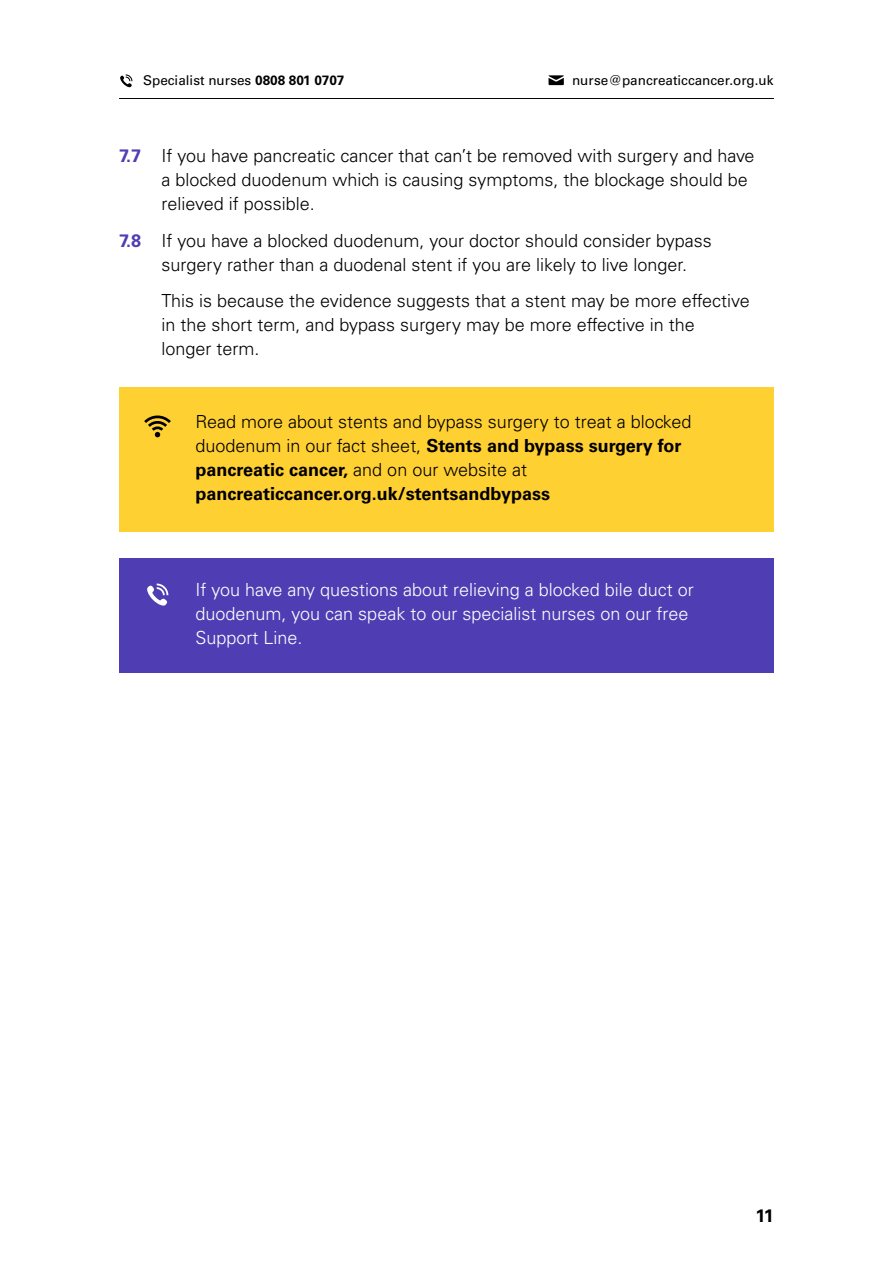
<style>
.page{position:relative;width:893px;height:1263px;background:#fff}
.page>*{position:absolute;margin:0;border:0;box-sizing:border-box;transform-origin:0 0}
.t1{font:300 18px/24px "Univers LT Std";color:#000}
.t2{font:300 18px/24px "Univers LT Std";color:#fff}
.t3{font:700 18px "Univers LT Std";color:#000}
.t4{font:13.5px "Univers LT Std";color:#000}
.s1{font-weight:700}
.s2{font-weight:700;color:#4f3eb3}
</style>
<div class="page">
<hr style="left:119px;top:98px;width:655px;height:1px;background:#000">
<svg style="left:120px;top:74px;width:13px;height:14px"></svg>
<svg style="left:548px;top:75px;width:16px;height:10px"></svg>
<div style="left:119px;top:558px;width:655px;height:115px;background:#4f3eb3"></div>
<div style="left:119px;top:387px;width:655px;height:144px;background:#ffd032"></div>
<svg style="left:144px;top:415px;width:27px;height:22px"></svg>
<svg style="left:147px;top:583px;width:22px;height:23px"></svg>
<p class="t4" style="left:143px;top:72px;width:203px">Specialist nurses <span class="s1">0808 801 0707</span></p>
<p class="t4" style="left:572px;top:72px;width:203px">nurse@pancreaticcancer.org.uk</p>
<p class="t1" style="left:162px;top:143px;width:595px;text-indent:-43px"><span class="s2">7.7</span> If you have pancreatic cancer that can’t be removed with surgery and have a blocked duodenum which is causing symptoms, the blockage should be relieved if possible.</p>
<p class="t1" style="left:162px;top:228px;width:552px;text-indent:-43px"><span class="s2">7.8</span> If you have a blocked duodenum, your doctor should consider bypass surgery rather than a duodenal stent if you are likely to live longer.</p>
<p class="t1" style="left:162px;top:289px;width:590px">This is because the evidence suggests that a stent may be more effective in the short term, and bypass surgery may be more effective in the<br>longer term.</p>
<p class="t1" style="left:196px;top:410px;width:497px">Read more about stents and bypass surgery to treat a blocked duodenum in our fact sheet, <span class="s1">Stents and bypass surgery for pancreatic cancer,</span> and on our website at <span class="s1">pancreaticcancer.org.uk/stentsandbypass</span></p>
<p class="t2" style="left:196px;top:578px;width:500px">If you have any questions about relieving a blocked bile duct or duodenum, you can speak to our specialist nurses on our free<br>Support Line.</p>
<p class="t3" style="left:756px;top:1205px;width:20px">11</p>
</div>
